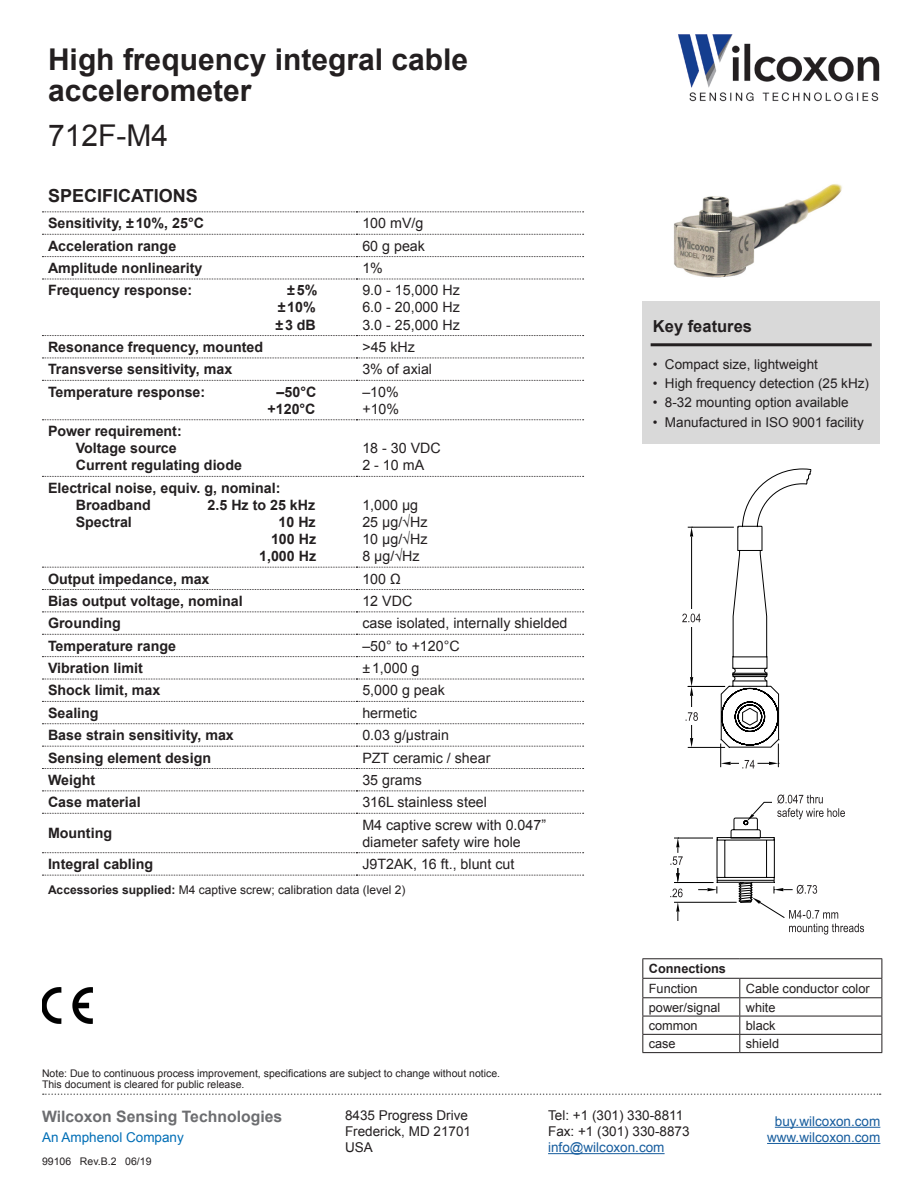
<style>
.page{position:relative;width:918px;height:1188px;background:#fff}
.page>*{position:absolute;margin:0;border:0;box-sizing:border-box;transform-origin:0 0}
.t1{font:700 30px/31.5px "Arial";color:#231f20}
.t2{font:30px "Arial";color:#231f20}
.t3{font:700 18px "Arial";color:#231f20}
.t4{font:700 16.5px "Arial";color:#231f20}
.t5{font:700 15.75px "Arial";color:#6c6d70}
.t6{font:700 14.25px "Arial";color:#231f20}
.t7{font:14.25px/17.1px "Arial";color:#231f20}
.t8{font:13.5px/16.2px "Arial";color:#231f20}
.t9{font:13.5px "Arial";color:#175d9e}
.t10{font:13.5px "Arial";color:#006eb6}
.t11{font:12.75px "Arial";color:#231f20}
.t12{font:700 12.75px "Arial";color:#231f20}
.t13{font:12px "Arial";color:#231f20}
.t14{font:10.5px/10.5px "Arial";color:#231f20}
.s1{font-weight:700}
</style>
<div class="page">
<svg style="left:43px;top:1094px;width:838px;height:1px"></svg>
<img style="left:678px;top:34px;width:202px;height:68px">
<hr style="left:775px;top:1127px;width:105px;height:1px;background:#175d9e">
<hr style="left:767px;top:1143px;width:113px;height:1px;background:#175d9e">
<hr style="left:548px;top:1153px;width:117px;height:1px;background:#175d9e">
<div style="left:642px;top:301px;width:238px;height:143px;background:#d9d9d9"></div>
<hr style="left:651px;top:343px;width:221px;height:3px;background:#231f20">
<hr style="left:642px;top:958px;width:98px;height:1px;background:#231f20">
<hr style="left:740px;top:958px;width:142px;height:1px;background:#231f20">
<hr style="left:642px;top:978px;width:98px;height:1px;background:#231f20">
<hr style="left:740px;top:978px;width:142px;height:1px;background:#231f20">
<hr style="left:642px;top:997px;width:98px;height:1px;background:#231f20">
<hr style="left:740px;top:997px;width:142px;height:1px;background:#231f20">
<hr style="left:642px;top:1016px;width:98px;height:1px;background:#231f20">
<hr style="left:740px;top:1016px;width:142px;height:1px;background:#231f20">
<hr style="left:642px;top:1034px;width:98px;height:1px;background:#231f20">
<svg style="left:642px;top:959px;width:1px;height:93px"></svg>
<hr style="left:740px;top:1034px;width:142px;height:1px;background:#231f20">
<svg style="left:739px;top:979px;width:1px;height:73px"></svg>
<svg style="left:882px;top:959px;width:1px;height:93px"></svg>
<hr style="left:642px;top:1052px;width:98px;height:1px;background:#231f20">
<hr style="left:740px;top:1052px;width:142px;height:1px;background:#231f20">
<img style="left:42px;top:988px;width:50px;height:36px">
<svg style="left:42px;top:212px;width:542px;height:1px"></svg>
<svg style="left:42px;top:234px;width:542px;height:1px"></svg>
<svg style="left:42px;top:256px;width:542px;height:1px"></svg>
<svg style="left:42px;top:279px;width:542px;height:1px"></svg>
<svg style="left:42px;top:335px;width:542px;height:1px"></svg>
<svg style="left:42px;top:358px;width:542px;height:1px"></svg>
<svg style="left:42px;top:380px;width:542px;height:1px"></svg>
<svg style="left:42px;top:419px;width:542px;height:1px"></svg>
<svg style="left:42px;top:476px;width:542px;height:1px"></svg>
<svg style="left:42px;top:567px;width:542px;height:1px"></svg>
<svg style="left:42px;top:589px;width:542px;height:1px"></svg>
<svg style="left:42px;top:612px;width:542px;height:1px"></svg>
<svg style="left:42px;top:634px;width:542px;height:1px"></svg>
<svg style="left:42px;top:656px;width:542px;height:1px"></svg>
<svg style="left:42px;top:679px;width:542px;height:1px"></svg>
<svg style="left:42px;top:701px;width:542px;height:1px"></svg>
<svg style="left:42px;top:723px;width:542px;height:1px"></svg>
<svg style="left:42px;top:746px;width:542px;height:1px"></svg>
<svg style="left:42px;top:768px;width:542px;height:1px"></svg>
<svg style="left:42px;top:791px;width:542px;height:1px"></svg>
<svg style="left:42px;top:813px;width:542px;height:1px"></svg>
<svg style="left:42px;top:852px;width:542px;height:1px"></svg>
<svg style="left:42px;top:875px;width:542px;height:1px"></svg>
<img style="left:674px;top:184px;width:168px;height:94px">
<svg style="left:670px;top:469px;width:194px;height:466px"></svg>
<p class="t1" style="left:48px;top:44px;width:422px">High frequency integral cable accelerometer</p>
<p class="t2" style="left:48px;top:116px;width:122px">712F-M4</p>
<p class="t3" style="left:48px;top:183px;width:151px">SPECIFICATIONS</p>
<p class="t6" style="left:48px;top:214px;width:158px">Sensitivity, ±10%, 25°C</p>
<p class="t7" style="left:362px;top:215px;width:62px">100 mV/g</p>
<p class="t6" style="left:48px;top:236px;width:130px">Acceleration range</p>
<p class="t7" style="left:362px;top:237px;width:64px">60 g peak</p>
<p class="t6" style="left:48px;top:258px;width:156px">Amplitude nonlinearity</p>
<p class="t7" style="left:362px;top:260px;width:22px">1%</p>
<p class="t6" style="left:48px;top:281px;width:146px">Frequency response:</p>
<p class="t6" style="left:287px;top:281px;width:32px">±5%</p>
<p class="t6" style="left:278px;top:298px;width:39px">±10%</p>
<p class="t6" style="left:275px;top:315px;width:42px">±3 dB</p>
<p class="t7" style="left:362px;top:282px;width:99px">9.0 - 15,000 Hz</p>
<p class="t7" style="left:362px;top:299px;width:99px">6.0 - 20,000 Hz</p>
<p class="t7" style="left:362px;top:316px;width:99px">3.0 - 25,000 Hz</p>
<p class="t6" style="left:48px;top:337px;width:217px">Resonance frequency, mounted</p>
<p class="t7" style="left:362px;top:339px;width:54px">&gt;45 kHz</p>
<p class="t6" style="left:48px;top:360px;width:186px">Transverse sensitivity, max</p>
<p class="t7" style="left:362px;top:361px;width:71px">3% of axial</p>
<p class="t6" style="left:48px;top:382px;width:159px">Temperature response:</p>
<p class="t6" style="left:277px;top:382px;width:41px">–50°C</p>
<p class="t6" style="left:268px;top:399px;width:50px">+120°C</p>
<p class="t7" style="left:362px;top:383px;width:38px">–10%</p>
<p class="t7" style="left:362px;top:400px;width:38px">+10%</p>
<p class="t6" style="left:48px;top:422px;width:135px">Power requirement:</p>
<p class="t6" style="left:76px;top:439px;width:103px">Voltage source</p>
<p class="t6" style="left:76px;top:456px;width:168px">Current regulating diode</p>
<p class="t6" style="left:48px;top:478px;width:234px">Electrical noise, equiv. g, nominal:</p>
<p class="t6" style="left:76px;top:495px;width:77px">Broadband</p>
<p class="t6" style="left:208px;top:495px;width:109px">2.5 Hz to 25 kHz</p>
<p class="t6" style="left:76px;top:512px;width:58px">Spectral</p>
<p class="t6" style="left:279px;top:512px;width:39px">10 Hz</p>
<p class="t6" style="left:271px;top:530px;width:47px">100 Hz</p>
<p class="t6" style="left:259px;top:547px;width:59px">1,000 Hz</p>
<p class="t7" style="left:362px;top:440px;width:80px">18 - 30 VDC</p>
<p class="t7" style="left:362px;top:457px;width:63px">2 - 10 mA</p>
<p class="t7" style="left:362px;top:496px;width:57px">1,000 µg</p>
<p class="t7" style="left:362px;top:514px;width:67px">25 µg/√Hz</p>
<p class="t7" style="left:362px;top:531px;width:67px">10 µg/√Hz</p>
<p class="t7" style="left:362px;top:548px;width:59px">8 µg/√Hz</p>
<p class="t6" style="left:48px;top:569px;width:163px">Output impedance, max</p>
<p class="t7" style="left:362px;top:570px;width:40px">100 Ω</p>
<p class="t6" style="left:48px;top:591px;width:196px">Bias output voltage, nominal</p>
<p class="t7" style="left:362px;top:592px;width:51px">12 VDC</p>
<p class="t6" style="left:48px;top:614px;width:74px">Grounding</p>
<p class="t7" style="left:362px;top:615px;width:207px">case isolated, internally shielded</p>
<p class="t6" style="left:48px;top:636px;width:130px">Temperature range</p>
<p class="t7" style="left:362px;top:637px;width:99px">–50° to +120°C</p>
<p class="t6" style="left:48px;top:659px;width:96px">Vibration limit</p>
<p class="t7" style="left:362px;top:660px;width:59px">±1,000 g</p>
<p class="t6" style="left:48px;top:681px;width:114px">Shock limit, max</p>
<p class="t7" style="left:362px;top:682px;width:84px">5,000 g peak</p>
<p class="t6" style="left:48px;top:703px;width:52px">Sealing</p>
<p class="t7" style="left:362px;top:704px;width:56px">hermetic</p>
<p class="t6" style="left:48px;top:726px;width:187px">Base strain sensitivity, max</p>
<p class="t7" style="left:362px;top:727px;width:88px">0.03 g/μstrain</p>
<p class="t6" style="left:48px;top:748px;width:165px">Sensing element design</p>
<p class="t7" style="left:362px;top:749px;width:130px">PZT ceramic / shear</p>
<p class="t6" style="left:48px;top:770px;width:49px">Weight</p>
<p class="t7" style="left:362px;top:771px;width:61px">35 grams</p>
<p class="t6" style="left:48px;top:793px;width:94px">Case material</p>
<p class="t7" style="left:362px;top:794px;width:126px">316L stainless steel</p>
<p class="t6" style="left:48px;top:824px;width:66px">Mounting</p>
<p class="t7" style="left:362px;top:816px;width:185px">M4 captive screw with 0.047” diameter safety wire hole</p>
<p class="t6" style="left:48px;top:855px;width:107px">Integral cabling</p>
<p class="t7" style="left:362px;top:856px;width:154px">J9T2AK, 16 ft., blunt cut</p>
<p class="t13" style="left:48px;top:882px;width:359px"><span class="s1">Accessories supplied:</span> M4 captive screw; calibration data (level 2)</p>
<p class="t4" style="left:653px;top:315px;width:101px">Key features</p>
<p class="t8" style="left:653px;top:356px;width:167px">• Compact size, lightweight</p>
<p class="t8" style="left:653px;top:376px;width:218px">• High frequency detection (25 kHz)</p>
<p class="t8" style="left:653px;top:395px;width:197px">• 8-32 mounting option available</p>
<p class="t8" style="left:653px;top:414px;width:212px">• Manufactured in ISO 9001 facility</p>
<p class="t12" style="left:649px;top:960px;width:79px">Connections</p>
<p class="t11" style="left:649px;top:980px;width:50px">Function</p>
<p class="t11" style="left:746px;top:980px;width:126px">Cable conductor color</p>
<p class="t11" style="left:649px;top:999px;width:73px">power/signal</p>
<p class="t11" style="left:746px;top:999px;width:31px">white</p>
<p class="t11" style="left:649px;top:1017px;width:50px">common</p>
<p class="t11" style="left:746px;top:1017px;width:31px">black</p>
<p class="t11" style="left:649px;top:1035px;width:28px">case</p>
<p class="t11" style="left:746px;top:1035px;width:35px">shield</p>
<p class="t14" style="left:42px;top:1068px;width:460px">Note: Due to continuous process improvement, specifications are subject to change without notice.<br>This document is cleared for public release.</p>
<p class="t5" style="left:42px;top:1106px;width:242px">Wilcoxon Sensing Technologies</p>
<p class="t8" style="left:345px;top:1107px;width:128px">8435 Progress Drive<br>Frederick, MD 21701<br>USA</p>
<p class="t10" style="left:42px;top:1129px;width:143px">An Amphenol Company</p>
<p class="t14" style="left:42px;top:1156px;width:111px">99106 Rev.B.2 06/19</p>
<p class="t8" style="left:548px;top:1107px;width:137px">Tel: +1 (301) 330-8811</p>
<p class="t8" style="left:548px;top:1123px;width:143px">Fax: +1 (301) 330-8873</p>
<p class="t9" style="left:548px;top:1139px;width:118px">info@wilcoxon.com</p>
<p class="t9" style="left:775px;top:1112px;width:107px">buy.wilcoxon.com</p>
<p class="t9" style="left:767px;top:1128px;width:115px">www.wilcoxon.com</p>
</div>
